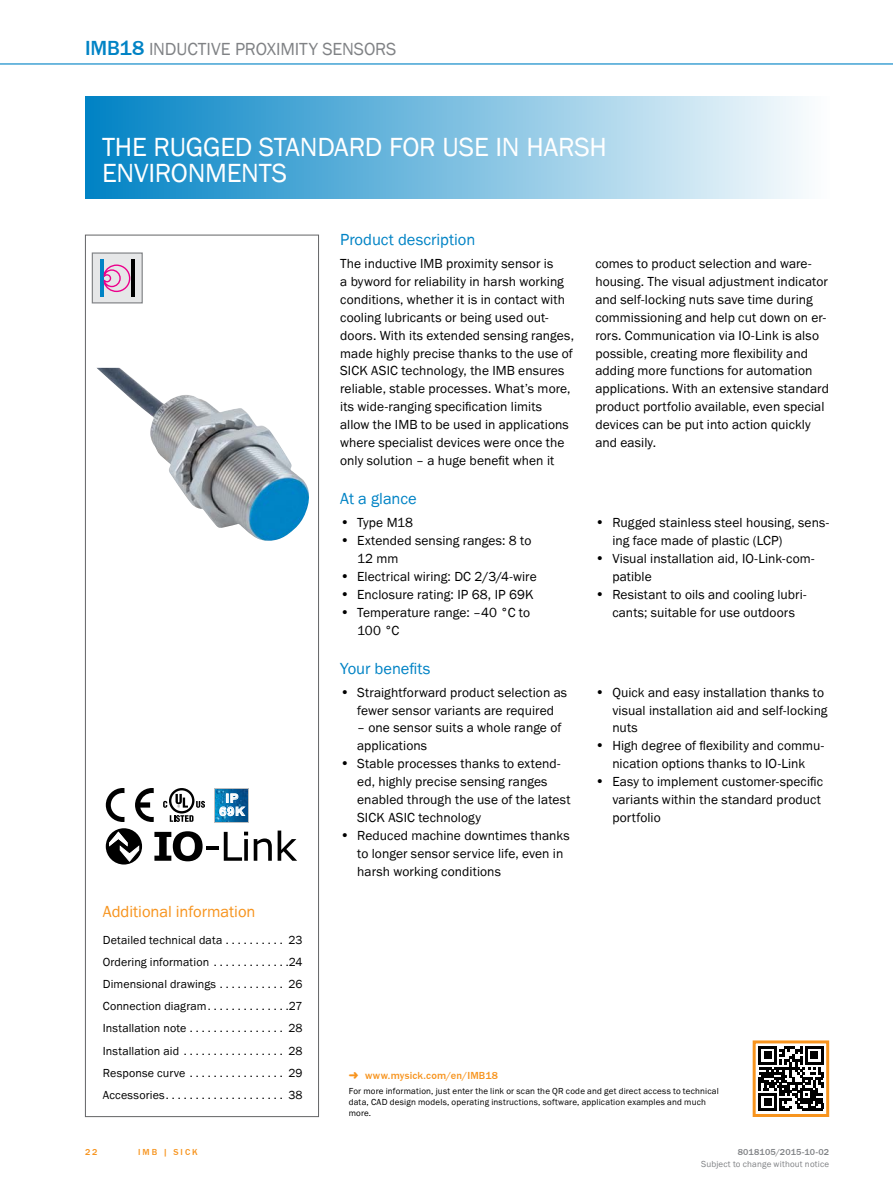
<style>
.page{position:relative;width:893px;height:1188px;background:#fff}
.page>*{position:absolute;margin:0;border:0;box-sizing:border-box;transform-origin:0 0}
.t1{font:27px/25.5px "SICK Franklin";letter-spacing:-.01em;color:#fff}
.t2{font:18px "SICK Franklin";color:#808285}
.t3{font:16.5px "SICK Franklin";color:#0083c5}
.t4{font:16.5px "SICK Franklin";letter-spacing:-.005em;color:#f7941e}
.t5{font:13.5px/17.9px "SICK Franklin";letter-spacing:.005em;color:#000}
.t6{font:12px "SICK Franklin";letter-spacing:.01em;color:#000}
.t7{font:700 11.85px/13px "Arial";color:#fff;text-align:center;scale:1.1 1}
.t8{font:500 10.5px "SICK Franklin";letter-spacing:.02em;color:#f7941e}
.t9{font:9px/10.8px "SICK Franklin";letter-spacing:.02em;color:#000}
.t10{font:9px "SICK Franklin";letter-spacing:.02em;color:#808285}
.t11{font:500 9px "SICK Franklin";letter-spacing:.02em;color:#808285}
.t12{font:500 9px "SICK Franklin";letter-spacing:.225em;color:#f7941e}
.s1{font-weight:500;font-size:21px;color:#0083c5}
.s2{font-size:14.25px}
</style>
<div class="page">
<hr style="left:0;top:63px;width:893px;height:2px;background:#0083c5">
<div style="left:85px;top:97px;width:744px;height:102px;background:linear-gradient(to right,#0082c4,#fcfdfe)"></div>
<div style="left:92px;top:253px;width:50px;height:50px;background:#e6e7e8"></div>
<div style="left:92px;top:252px;width:51px;height:51px;border:1px solid #808285"></div>
<hr style="left:100px;top:259px;width:4px;height:38px;background:#0083c5">
<hr style="left:131px;top:259px;width:4px;height:38px;background:#000">
<svg style="left:103px;top:264px;width:28px;height:29px"></svg>
<img style="left:97px;top:368px;width:212px;height:173px">
<svg style="left:106px;top:788px;width:18px;height:34px"></svg>
<svg style="left:135px;top:788px;width:19px;height:34px"></svg>
<svg style="left:170px;top:815px;width:23px;height:7px"></svg>
<svg style="left:196px;top:801px;width:9px;height:7px"></svg>
<svg style="left:169px;top:788px;width:25px;height:26px"></svg>
<svg style="left:171px;top:790px;width:21px;height:21px"></svg>
<svg style="left:163px;top:801px;width:4px;height:7px"></svg>
<svg style="left:176px;top:794px;width:12px;height:14px"></svg>
<svg style="left:214px;top:788px;width:34px;height:34px"></svg>
<img style="left:215px;top:789px;width:32px;height:32px">
<svg style="left:219px;top:794px;width:26px;height:22px"></svg>
<svg style="left:106px;top:828px;width:36px;height:37px"></svg>
<svg style="left:154px;top:831px;width:49px;height:30px"></svg>
<hr style="left:206px;top:846px;width:12px;height:4px;background:#000">
<svg style="left:224px;top:832px;width:24px;height:29px"></svg>
<svg style="left:254px;top:838px;width:18px;height:23px"></svg>
<svg style="left:278px;top:831px;width:19px;height:30px"></svg>
<svg style="left:109px;top:832px;width:30px;height:30px"></svg>
<div style="left:85px;top:235px;width:234px;height:882px;border:1px solid #636466"></div>
<svg style="left:758px;top:1046px;width:65px;height:65px"></svg>
<hr style="left:805px;top:1046px;width:18px;height:3px;background:#000">
<div style="left:753px;top:1040px;width:76px;height:77px;border:3px solid #f7941e"></div>
<h2 class="t2" style="left:85px;top:38px;width:79px"><span class="s1">IMB18</span> Inductive</h2>
<h2 class="t2" style="left:235px;top:38px;width:51px">proximity</h2>
<h2 class="t2" style="left:322px;top:38px;width:12px">sensors</h2>
<h1 class="t1" style="left:102px;top:135px;width:506px">THE RUGGED STANDARD FOR USE IN HARSH<br>ENVIRONMENTS</h1>
<p class="t7" style="left:219px;top:792px;width:25px">IP<br>69K</p>
<p class="t4" style="left:103px;top:902px;width:154px">Additional information</p>
<p class="t6" style="left:103px;top:932px;width:121px">Detailed technical data</p>
<p class="t6" style="left:289px;top:932px;width:16px">23</p>
<p class="t6" style="left:103px;top:955px;width:108px">Ordering information</p>
<p class="t6" style="left:289px;top:955px;width:15px">24</p>
<p class="t6" style="left:103px;top:977px;width:115px">Dimensional drawings</p>
<p class="t6" style="left:289px;top:977px;width:16px">26</p>
<p class="t6" style="left:103px;top:999px;width:105px">Connection diagram</p>
<p class="t6" style="left:289px;top:999px;width:15px">27</p>
<p class="t6" style="left:103px;top:1021px;width:85px">Installation note</p>
<p class="t6" style="left:289px;top:1021px;width:16px">28</p>
<p class="t6" style="left:103px;top:1043px;width:78px">Installation aid</p>
<p class="t6" style="left:289px;top:1043px;width:16px">28</p>
<p class="t6" style="left:103px;top:1065px;width:84px">Response curve</p>
<p class="t6" style="left:288px;top:1065px;width:16px">29</p>
<p class="t6" style="left:103px;top:1087px;width:64px">Accessories</p>
<p class="t6" style="left:288px;top:1087px;width:16px">38</p>
<p class="t3" style="left:340px;top:229px;width:137px">Product description</p>
<p class="t5" style="left:340px;top:255px;width:235px">The inductive IMB proximity sensor is<br>a byword for reliability in harsh working conditions, whether it is in contact with cooling lubricants or being used out&shy;doors. With its extended sensing ranges, made highly precise thanks to the use of SICK ASIC technology, the IMB ensures reliable, stable processes. What’s more, its wide-ranging specification limits allow the IMB to be used in applications where specialist devices were once the only solution – a huge benefit when it</p>
<p class="t5" style="left:595px;top:255px;width:235px">comes to product selection and ware&shy;housing. The visual adjustment indicator and self-locking nuts save time during commissioning and help cut down on er&shy;rors. Communication via IO-Link is also possible, creating more flexibility and adding more functions for automation applications. With an extensive standard product portfolio available, even special devices can be put into action quickly and easily.</p>
<p class="t3" style="left:340px;top:489px;width:78px">At a glance</p>
<p class="t5" style="left:340px;top:514px;width:74px"><span class="s2">•</span> Type M18</p>
<p class="t5" style="left:357px;top:532px;width:176px;text-indent:-17px"><span class="s2">•</span> Extended sensing ranges: 8 to<br>12 mm</p>
<p class="t5" style="left:340px;top:568px;width:198px"><span class="s2">•</span> Electrical wiring: DC 2/3/4-wire</p>
<p class="t5" style="left:340px;top:586px;width:195px"><span class="s2">•</span> Enclosure rating: IP 68, IP 69K</p>
<p class="t5" style="left:357px;top:603px;width:174px;text-indent:-17px"><span class="s2">•</span> Temperature range: –40 °C to<br>100 °C</p>
<p class="t5" style="left:612px;top:514px;width:218px;text-indent:-17px"><span class="s2">•</span> Rugged stainless steel housing, sens&shy;ing face made of plastic (LCP)</p>
<p class="t5" style="left:612px;top:550px;width:204px;text-indent:-17px"><span class="s2">•</span> Visual installation aid, IO-Link-com&shy;patible</p>
<p class="t5" style="left:595px;top:586px;width:213px;text-align:center"><span class="s2">•</span> Resistant to oils and cooling lubri&shy;cants; suitable for use outdoors</p>
<p class="t3" style="left:340px;top:658px;width:92px">Your benefits</p>
<p class="t5" style="left:340px;top:683px;width:229px;text-align:center"><span class="s2">•</span> Straightforward product selection as fewer sensor variants are required</p>
<p class="t5" style="left:357px;top:719px;width:206px">– one sensor suits a whole range of applications</p>
<p class="t5" style="left:357px;top:755px;width:215px;text-indent:-17px"><span class="s2">•</span> Stable processes thanks to extend&shy;ed, highly precise sensing ranges enabled through the use of the latest<br>SICK ASIC technology</p>
<p class="t5" style="left:357px;top:827px;width:214px;text-indent:-17px"><span class="s2">•</span> Reduced machine downtimes thanks to longer sensor service life, even in harsh working conditions</p>
<p class="t5" style="left:612px;top:683px;width:217px;text-indent:-17px"><span class="s2">•</span> Quick and easy installation thanks to visual installation aid and self-locking nuts</p>
<p class="t5" style="left:595px;top:737px;width:230px;text-align:center"><span class="s2">•</span> High degree of flexibility and commu&shy;nication options thanks to IO-Link</p>
<p class="t5" style="left:612px;top:773px;width:212px;text-indent:-17px"><span class="s2">•</span> Easy to implement customer-specific variants within the standard product portfolio</p>
<p class="t8" style="left:365px;top:1069px;width:134px">www.mysick.com/en/IMB18</p>
<p class="t9" style="left:349px;top:1086px;width:372px">For more information, just enter the link or scan the QR code and get direct access to technical data, CAD design models, operating instructions, software, application examples and much more.</p>
<p class="t12" style="left:85px;top:1146px;width:14px">22</p>
<p class="t12" style="left:138px;top:1146px;width:61px">IMB | SICK</p>
<p class="t11" style="left:738px;top:1146px;width:93px">8018105/2015-10-02</p>
<p class="t10" style="left:701px;top:1159px;width:130px">Subject to change without notice</p>
</div>
